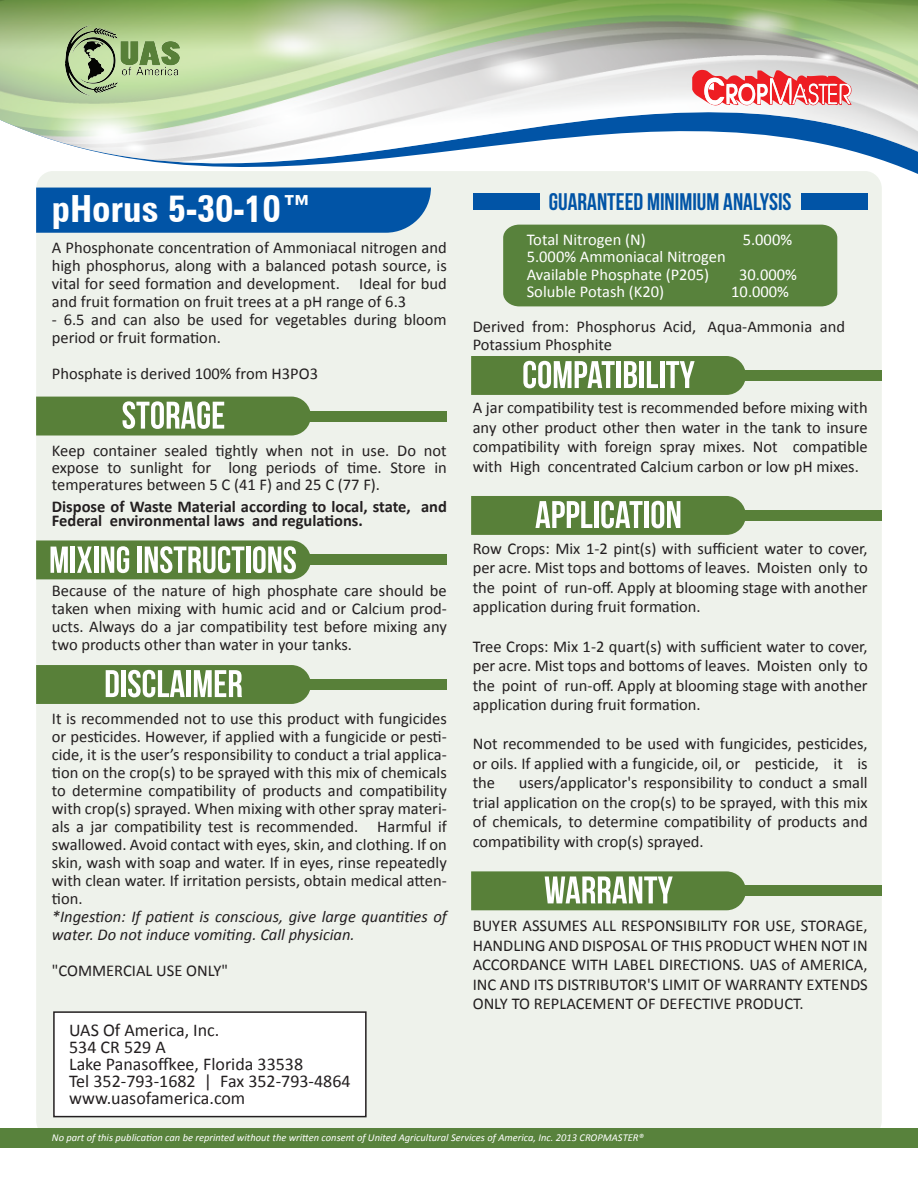
<style>
.page{position:relative;width:918px;height:1188px;background:#fff}
.page>*{position:absolute;margin:0;border:0;box-sizing:border-box;transform-origin:0 0}
.t1{font:700 condensed 37.5px "Zurich BT";color:#fff}
.t2{font:24px "Bebas Neue";color:#0154a6}
.t3{font:18px/17.1px "Calibri";color:#231f20}
.t4{font:16.5px/18px "Calibri";color:#231f20;text-align:justify}
.t5{font:16.5px/17.2px "Calibri";color:#fff}
.t6{font:italic 16.5px/18px "Calibri";color:#231f20}
.t7{font:700 16.5px/14.4px "Calibri";color:#231f20}
.t8{font:italic 10.5px "Calibri";color:#fff}
</style>
<div class="page">
<div style="left:36px;top:171px;width:846px;height:967px;background:#eef2eb;border-radius:17px"></div>
<div style="left:0;top:1128px;width:918px;height:20px;background:#58823c"></div>
<div style="left:36px;top:188px;width:395px;height:45px;background:#0154a6"></div>
<div style="left:473px;top:194px;width:66px;height:16px;background:#0154a6"></div>
<div style="left:801px;top:194px;width:67px;height:16px;background:#0154a6"></div>
<img style="left:0;top:0;width:918px;height:185px">
<img style="left:66px;top:26px;width:114px;height:69px">
<svg style="left:692px;top:70px;width:160px;height:36px"></svg>
<div style="left:720px;top:886px;width:162px;height:10px;background:#588039"></div>
<svg style="left:471px;top:871px;width:275px;height:39px;background:#799960"></svg>
<div style="left:503px;top:225px;width:334px;height:81px;background:#58823c"></div>
<div style="left:53px;top:1011px;width:314px;height:106px;background:#fff;border:2px solid #231f20"></div>
<div style="left:285px;top:411px;width:162px;height:10px;background:#588039"></div>
<svg style="left:36px;top:397px;width:275px;height:39px;background:#739459"></svg>
<div style="left:285px;top:555px;width:162px;height:10px;background:#588039"></div>
<div style="left:285px;top:679px;width:162px;height:11px;background:#588039"></div>
<svg style="left:36px;top:665px;width:274px;height:39px;background:#7b9a62"></svg>
<div style="left:720px;top:370px;width:162px;height:11px;background:#588039"></div>
<svg style="left:471px;top:356px;width:274px;height:39px;background:#809e68"></svg>
<div style="left:720px;top:510px;width:162px;height:11px;background:#588039"></div>
<svg style="left:471px;top:496px;width:274px;height:39px;background:#7a9a62"></svg>
<svg style="left:36px;top:540px;width:275px;height:39px;background:#94ae80"></svg>
<h1 class="t1" style="left:52px;top:186px;width:262px">pHorus 5-30-10™</h1>
<p class="t4" style="left:52px;top:238px;width:396px">A Phosphonate concentration of Ammoniacal nitrogen and high phosphorus, along with a balanced potash source, is vital for seed formation and development. Ideal for bud and fruit formation on fruit trees at a pH range of 6.3</p>
<p class="t4" style="left:52px;top:310px;width:396px">- 6.5 and can also be used for vegetables during bloom period or fruit formation.</p>
<p class="t4" style="left:52px;top:364px;width:268px">Phosphate is derived 100% from H3PO3</p>
<p class="t4" style="left:52px;top:442px;width:396px;line-height:16.5px">Keep container sealed tightly when not in use. Do not expose to sunlight for long periods of time. Store in temperatures between 5 C (41 F) and 25 C (77 F).</p>
<p class="t7" style="left:52px;top:499px;width:397px">Dispose of Waste Material according to local, state, and<br>Federal environmental laws and regulations.</p>
<p class="t4" style="left:52px;top:580px;width:397px">Because of the nature of high phosphate care should be taken when mixing with humic acid and or Calcium prod&shy;ucts. Always do a jar compatibility test before mixing any two products other than water in your tanks.</p>
<p class="t4" style="left:52px;top:708px;width:397px">It is recommended not to use this product with fungicides or pesticides. However, if applied with a fungicide or pesti&shy;cide, it is the user’s responsibility to conduct a trial applica&shy;tion on the crop(s) to be sprayed with this mix of chemicals to determine compatibility of products and compatibility with crop(s) sprayed. When mixing with other spray materi&shy;als a jar compatibility test is recommended. Harmful if swallowed. Avoid contact with eyes, skin, and clothing. If on skin, wash with soap and water. If in eyes, rinse repeatedly with clean water. If irritation persists, obtain medical atten&shy;tion.</p>
<p class="t6" style="left:52px;top:907px;width:396px">*Ingestion: If patient is conscious, give large quantities of water. Do not induce vomiting. Call physician.</p>
<p class="t4" style="left:52px;top:961px;width:178px">"COMMERCIAL USE ONLY"</p>
<p class="t3" style="left:69px;top:1020px;width:283px">UAS Of America, Inc.<br>534 CR 529 A<br>Lake Panasoffkee, Florida 33538<br>Tel 352-793-1682 | Fax 352-793-4864 www.uasofamerica.com</p>
<h2 class="t2" style="left:549px;top:189px;width:244px">GUARANTEED MINIMIUM ANALYSIS</h2>
<p class="t5" style="left:527px;top:230px;width:121px">Total Nitrogen (N)</p>
<p class="t5" style="left:743px;top:230px;width:51px">5.000%</p>
<p class="t5" style="left:527px;top:247px;width:201px">5.000% Ammoniacal Nitrogen<br>Available Phosphate (P205)</p>
<p class="t5" style="left:739px;top:265px;width:59px">30.000%</p>
<p class="t5" style="left:527px;top:282px;width:139px">Soluble Potash (K20)</p>
<p class="t5" style="left:731px;top:282px;width:59px">10.000%</p>
<p class="t4" style="left:473px;top:317px;width:374px">Derived from: Phosphorus Acid, Aqua-Ammonia and<br>Potassium Phosphite</p>
<p class="t4" style="left:473px;top:397px;width:397px;line-height:19.5px">A jar compatibility test is recommended before mixing with any other product other then water in the tank to insure compatibility with foreign spray mixes. Not compatible with High concentrated Calcium carbon or low pH mixes.</p>
<p class="t4" style="left:473px;top:538px;width:397px;line-height:19.5px">Row Crops: Mix 1-2 pint(s) with sufficient water to cover, per acre. Mist tops and bottoms of leaves. Moisten only to the point of run-off. Apply at blooming stage with another application during fruit formation.</p>
<p class="t4" style="left:473px;top:636px;width:397px;line-height:19.5px">Tree Crops: Mix 1-2 quart(s) with sufficient water to cover, per acre. Mist tops and bottoms of leaves. Moisten only to the point of run-off. Apply at blooming stage with another application during fruit formation.</p>
<p class="t4" style="left:473px;top:733px;width:397px;line-height:19.5px">Not recommended to be used with fungicides, pesticides, or oils. If applied with a fungicide, oil, or pesticide, it is the</p>
<p class="t4" style="left:473px;top:772px;width:396px;line-height:19.5px;text-indent:46px">users/applicator's responsibility to conduct a small trial application on the crop(s) to be sprayed, with this mix of chemicals, to determine compatibility of products and compatibility with crop(s) sprayed.</p>
<p class="t4" style="left:473px;top:915px;width:397px;line-height:19.5px">BUYER ASSUMES ALL RESPONSIBILITY FOR USE, STORAGE, HANDLING AND DISPOSAL OF THIS PRODUCT WHEN NOT IN ACCORDANCE WITH LABEL DIRECTIONS. UAS of AMERICA, INC AND ITS DISTRIBUTOR'S LIMIT OF WARRANTY EXTENDS ONLY TO REPLACEMENT OF DEFECTIVE PRODUCT.</p>
<p class="t8" style="left:52px;top:1131px;width:594px">No part of this publication can be reprinted without the written consent of United Agricultural Services of America, Inc. 2013 CROPMASTER®</p>
</div>
